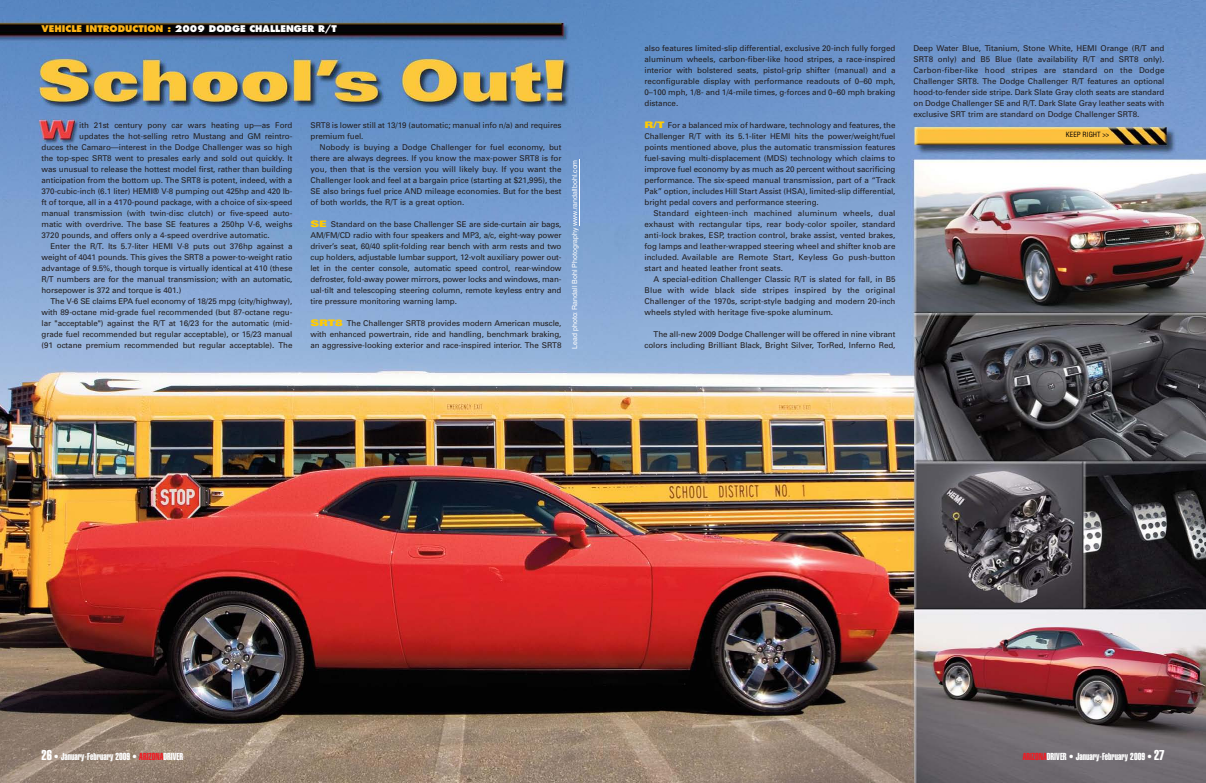
<style>
.page{position:relative;width:1206px;height:783px;background:#fff}
.page>*{position:absolute;margin:0;border:0;box-sizing:border-box;transform-origin:0 0}
.t1{font:10px "Helvetica Extra Compressed";color:#fff}
.t2{font:800 9px "Futura";color:#fff}
.t3{font:8px/11px "Univers";letter-spacing:-.005em;color:#231f20;text-align:justify}
.t4{font:7px "Helvetica";color:#fff}
.t5{font:condensed 7px "Helvetica";color:#010000}
.s1{color:#fdb415}
.s2{font-weight:900;font-stretch:expanded;font-size:9px;color:#ffcb04}
.s3{font-size:14px}
.s4{color:#ed1c24}
</style>
<div class="page">
<img style="left:603px;top:0;width:603px;height:783px">
<img style="left:0;top:0;width:603px;height:783px">
<hr style="left:579px;top:160px;width:1px;height:66px;background:#fff">
<p class="t2" style="left:41px;top:25px;width:297px"><span class="s1">VEHICLE INTRODUCTION :</span> 2009 DODGE CHALLENGER R/T</p>
<p class="t3" style="left:79px;top:120px;width:215px">ith 21st century pony car wars heating up—as Ford</p>
<p class="t3" style="left:79px;top:131px;width:215px">updates the hot-selling retro Mustang and GM reintro-</p>
<p class="t3" style="left:42px;top:142px;width:252px">duces the Camaro—interest in the Dodge Challenger was so high</p>
<p class="t3" style="left:42px;top:153px;width:252px">the top-spec SRT8 went to presales early and sold out quickly. It</p>
<p class="t3" style="left:42px;top:164px;width:253px">was unusual to release the hottest model first, rather than building</p>
<p class="t3" style="left:42px;top:175px;width:252px">anticipation from the bottom up. The SRT8 is potent, indeed, with a</p>
<p class="t3" style="left:42px;top:186px;width:252px">370-cubic-inch (6.1 liter) HEMI® V-8 pumping out 425hp and 420 lb-</p>
<p class="t3" style="left:42px;top:197px;width:253px">ft of torque, all in a 4170-pound package, with a choice of six-speed</p>
<p class="t3" style="left:42px;top:208px;width:253px">manual transmission (with twin-disc clutch) or five-speed auto -</p>
<p class="t3" style="left:42px;top:219px;width:252px">matic with overdrive. The base SE features a 250hp V-6, weighs</p>
<p class="t3" style="left:42px;top:230px;width:230px">3720 pounds, and offers only a 4-speed overdrive automatic.</p>
<p class="t3" style="left:51px;top:241px;width:243px">Enter the R/T. Its 5.7-liter HEMI V-8 puts out 376hp against a</p>
<p class="t3" style="left:42px;top:252px;width:252px">weight of 4041 pounds. This gives the SRT8 a power-to-weight ratio</p>
<p class="t3" style="left:42px;top:263px;width:252px">advantage of 9.5%, though torque is virtually identical at 410 (these</p>
<p class="t3" style="left:42px;top:274px;width:252px">R/T numbers are for the manual transmission; with an automatic,</p>
<p class="t3" style="left:42px;top:285px;width:141px">horsepower is 372 and torque is 401.)</p>
<p class="t3" style="left:51px;top:296px;width:243px">The V-6 SE claims EPA fuel economy of 18/25 mpg (city/highway),</p>
<p class="t3" style="left:42px;top:307px;width:253px">with 89-octane mid-grade fuel recommended (but 87-octane regu-</p>
<p class="t3" style="left:42px;top:318px;width:252px">lar "acceptable") against the R/T at 16/23 for the automatic (mid-</p>
<p class="t3" style="left:42px;top:329px;width:252px">grade fuel recommended but regular acceptable), or 15/23 manual</p>
<p class="t3" style="left:42px;top:340px;width:252px">(91 octane premium recommended but regular acceptable). The</p>
<p class="t3" style="left:311px;top:120px;width:252px">SRT8 is lower still at 13/19 (automatic; manual info n/a) and requires premium fuel.</p>
<p class="t3" style="left:311px;top:142px;width:253px;text-indent:9px">Nobody is buying a Dodge Challenger for fuel economy, but there are always degrees. If you know the max-power SRT8 is for you, then that is the version you will likely buy. If you want the Challenger look and feel at a bargain price (starting at $21,995), the SE also brings fuel price AND mileage economies. But for the best of both worlds, the R/T is a great option.</p>
<p class="t3" style="left:310px;top:219px;width:253px"><span class="s2">SE</span> Standard on the base Challenger SE are side-curtain air bags, AM/FM/CD radio with four speakers and MP3, a/c, eight-way power driver’s seat, 60/40 split-folding rear bench with arm rests and two cup holders, adjustable lumbar support, 12-volt auxiliary power out&shy;let in the center console, automatic speed control, rear-window defroster, fold-away power mirrors, power locks and windows, man&shy;ual-tilt and telescoping steering column, remote keyless entry and tire pressure monitoring warning lamp.</p>
<p class="t3" style="left:310px;top:318px;width:253px"><span class="s2">SRT8</span> The Challenger SRT8 provides modern American muscle, with enhanced powertrain, ride and handling, benchmark braking, an aggressive-looking exterior and race-inspired interior. The SRT8</p>
<p class="t4" style="left:572px;top:349px;width:191px;rotate:-90deg">Lead photo: Randall Bohl Photography www.randallbohl.com</p>
<p class="t3" style="left:644px;top:43px;width:253px">also features limited-slip differential, exclusive 20-inch fully forged aluminum wheels, carbon-fiber-like hood stripes, a race-inspired interior with bolstered seats, pistol-grip shifter (manual) and a reconfigurable display with performance readouts of 0–60 mph, 0–100 mph, 1/8- and 1/4-mile times, g-forces and 0–60 mph braking distance.</p>
<p class="t3" style="left:644px;top:120px;width:253px"><span class="s2">R/T</span> For a balanced mix of hardware, technology and features, the Challenger R/T with its 5.1-liter HEMI hits the power/weight/fuel points mentioned above, plus the automatic transmission features fuel-saving multi-displacement (MDS) technology which claims to improve fuel economy by as much as 20 percent without sacrificing performance. The six-speed manual transmission, part of a “Track Pak” option, includes Hill Start Assist (HSA), limited-slip differential, bright pedal covers and performance steering.</p>
<p class="t3" style="left:645px;top:208px;width:253px;text-indent:9px">Standard eighteen-inch machined aluminum wheels, dual exhaust with rectangular tips, rear body-color spoiler, standard anti-lock brakes, ESP, traction control, brake assist, vented brakes, fog lamps and leather-wrapped steering wheel and shifter knob are included. Available are Remote Start, Keyless Go push-button start and heated leather front seats.</p>
<p class="t3" style="left:645px;top:274px;width:253px;text-indent:9px">A special-edition Challenger Classic R/T is slated for fall, in B5<br>Blue with wide black side stripes inspired by the original Challenger of the 1970s, script-style badging and modern 20-inch wheels styled with heritage five-spoke aluminum.</p>
<p class="t3" style="left:645px;top:329px;width:253px;text-align:right">The all-new 2009 Dodge Challenger will be offered in nine vibrant colors including Brilliant Black, Bright Silver, TorRed, Inferno Red,</p>
<p class="t3" style="left:914px;top:43px;width:253px">Deep Water Blue, Titanium, Stone White, HEMI Orange (R/T and SRT8 only) and B5 Blue (late availability R/T and SRT8 only).<br>Carbon-fiber-like hood stripes are standard on the Dodge Challenger SRT8. The Dodge Challenger R/T features an optional hood-to-fender side stripe. Dark Slate Gray cloth seats are standard on Dodge Challenger SE and R/T. Dark Slate Gray leather seats with exclusive SRT trim are standard on Dodge Challenger SRT8.</p>
<p class="t5" style="left:1066px;top:132px;width:45px">KEEP RIGHT &gt;&gt;</p>
<p class="t1" style="left:41px;top:753px;width:143px"><span class="s3">26</span> • January-February 2009 • <span class="s4">ARIZONA</span>DRIVER</p>
<p class="t1" style="left:1023px;top:753px;width:143px"><span class="s4">ARIZONA</span>DRIVER • January-February 2009 • <span class="s3">27</span></p>
</div>
